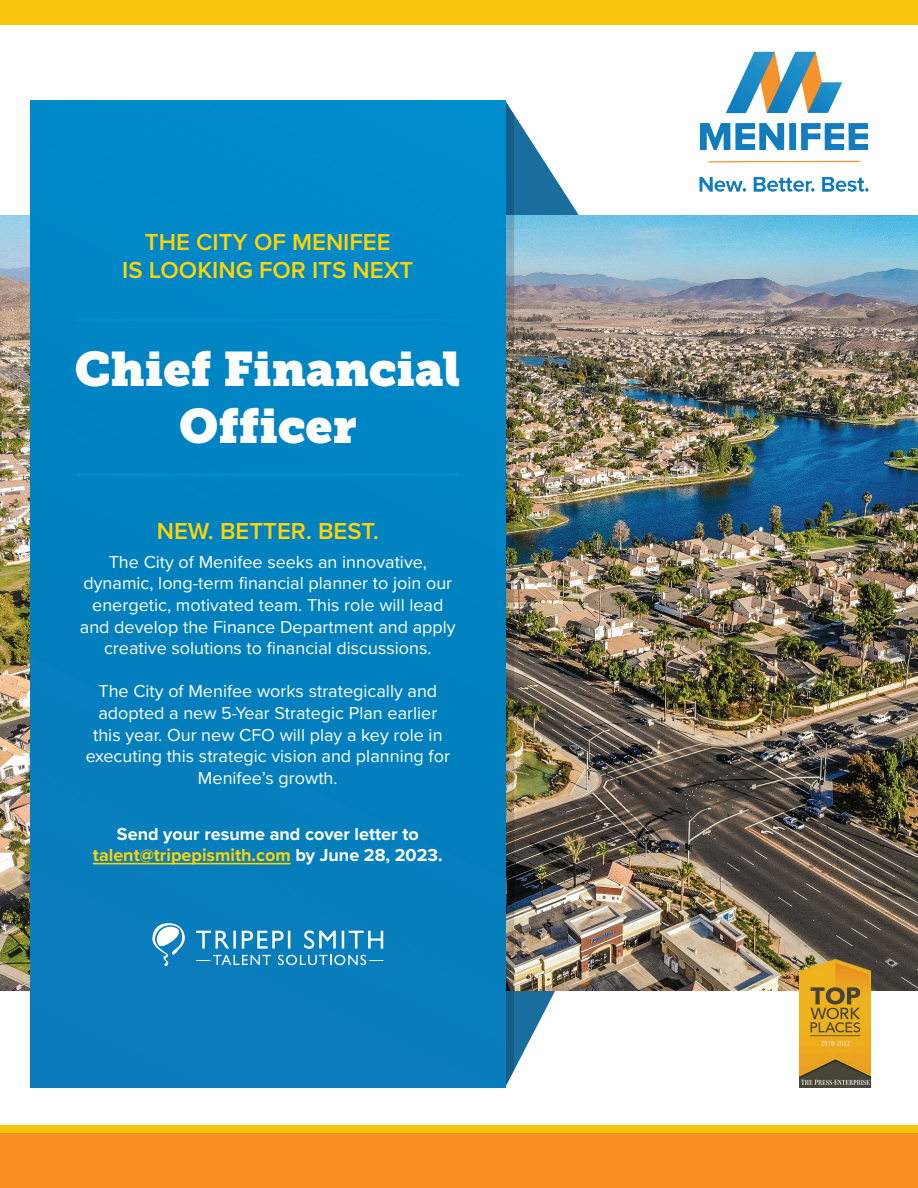
<style>
.page{position:relative;width:918px;height:1188px;background:#fff}
.page>*{position:absolute;margin:0;border:0;box-sizing:border-box;transform-origin:0 0}
.t1{font:48px/57.6px "Museo Slab";color:#fff;text-align:center}
.t2{font:600 24px/28.8px "Proxima Nova";color:#fed503;text-align:center}
.t3{font:18px/21.6px "Proxima Nova";color:#fff;text-align:center}
.t4{font:700 18px/21.6px "Proxima Nova";color:#fff;text-align:center}
.s1{color:#fed503}
</style>
<div class="page">
<div style="left:0;top:0;width:918px;height:25px;background:#f9c40c"></div>
<div style="left:0;top:1125px;width:918px;height:25px;background:#f9c40c"></div>
<div style="left:0;top:1133px;width:918px;height:55px;background:#f68e21"></div>
<img style="left:699px;top:51px;width:170px;height:141px">
<svg style="left:514px;top:991px;width:41px;height:80px"></svg>
<svg style="left:514px;top:114px;width:65px;height:101px"></svg>
<img style="left:0;top:215px;width:918px;height:776px">
<div style="left:30px;top:101px;width:475px;height:986px;background:#0081c0"></div>
<hr style="left:93px;top:863px;width:198px;height:1px;background:#fed503">
<svg style="left:196px;top:931px;width:40px;height:18px"></svg>
<svg style="left:242px;top:931px;width:48px;height:18px"></svg>
<svg style="left:304px;top:930px;width:32px;height:19px"></svg>
<svg style="left:342px;top:931px;width:41px;height:18px"></svg>
<svg style="left:151px;top:923px;width:35px;height:45px"></svg>
<svg style="left:196px;top:955px;width:75px;height:10px"></svg>
<svg style="left:278px;top:955px;width:105px;height:10px"></svg>
<hr style="left:77px;top:473px;width:382px;height:3px;background:#008dce">
<hr style="left:77px;top:319px;width:382px;height:3px;background:#008dce">
<img style="left:799px;top:956px;width:71px;height:131px">
<h2 class="t2" style="left:122px;top:226px;width:293px">THE CITY OF MENIFEE<br>IS LOOKING FOR ITS NEXT</h2>
<h1 class="t1" style="left:75px;top:340px;width:387px">Chief Financial<br>Officer</h1>
<h2 class="t2" style="left:157px;top:516px;width:224px">NEW. BETTER. BEST.</h2>
<p class="t3" style="left:80px;top:550px;width:377px">The City of Menifee seeks an innovative, dynamic, long-term financial planner to join our energetic, motivated team. This role will lead and develop the Finance Department and apply creative solutions to financial discussions.</p>
<p class="t3" style="left:86px;top:680px;width:366px">The City of Menifee works strategically and adopted a new 5-Year Strategic Plan earlier this year. Our new CFO will play a key role in executing this strategic vision and planning for Menifee’s growth.</p>
<p class="t4" style="left:93px;top:822px;width:351px">Send your resume and cover letter to <span class="s1">talent@tripepismith.com</span> by June 28, 2023.</p>
</div>
